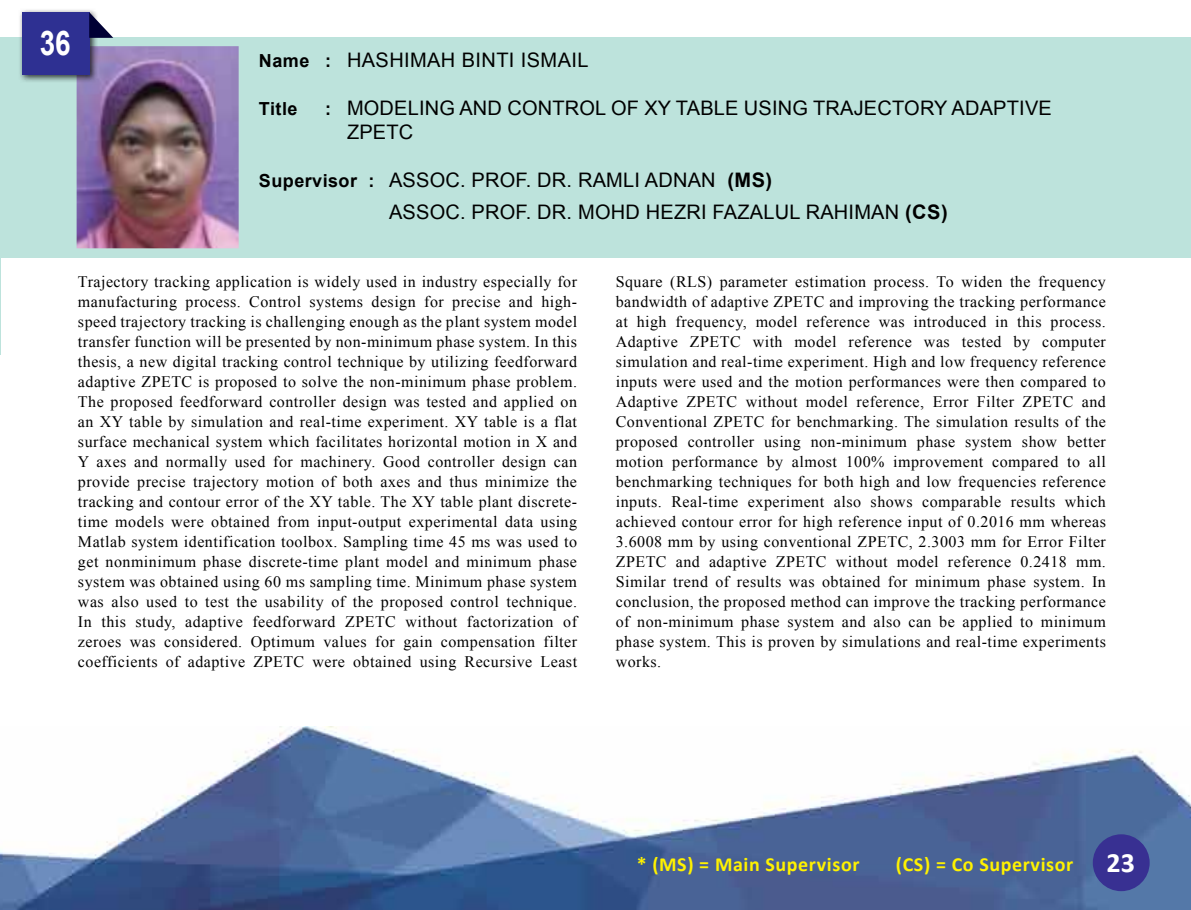
<style>
.page{position:relative;width:1191px;height:910px;background:#fff}
.page>*{position:absolute;margin:0;border:0;box-sizing:border-box;transform-origin:0 0}
.t1{font:700 34px "Arial";color:#fff;scale:.82 1}
.t2{font:20px/24px "Arial";letter-spacing:.01em;color:#000}
.t3{font:700 20px "Calibri";letter-spacing:.03em;color:#fff200}
.t4{font:700 18px "Arial";letter-spacing:.025em;color:#000}
.t5{font:16px/20px "Times New Roman";letter-spacing:.03em;color:#000;text-align:justify}
.s1{font-weight:700;font-size:18px}
.s2{font-weight:700}
.s3{font-size:28px;color:#fff}
</style>
<div class="page">
<img style="left:0;top:726px;width:1191px;height:184px">
<div style="left:1092px;top:834px;width:57px;height:57px;background:#383092;border-radius:50%"></div>
<hr style="left:0;top:134px;width:1px;height:220px;background:#bde3dc">
<div style="left:0;top:38px;width:1191px;height:220px;background:#bde3dc"></div>
<img style="left:77px;top:46px;width:162px;height:202px">
<div style="left:18px;top:8px;width:80px;height:75px;background:#000;opacity:.75"></div>
<div style="left:22px;top:13px;width:68px;height:62px;background:#2e3092"></div>
<svg style="left:89px;top:13px;width:24px;height:25px"></svg>
<h1 class="t1" style="left:40px;top:20px;width:39px">36</h1>
<p class="t2" style="left:259px;top:48px;width:331px"><span class="s1">Name :</span> HASHIMAH BINTI ISMAIL</p>
<p class="t4" style="left:259px;top:97px;width:40px">Title</p>
<p class="t2" style="left:347px;top:96px;width:706px;text-indent:-22px"><span class="s1">:</span> MODELING AND CONTROL OF XY TABLE USING TRAJECTORY ADAPTIVE<br>ZPETC</p>
<p class="t2" style="left:389px;top:164px;width:560px;line-height:32px;text-indent:-130px"><span class="s1">Supervisor :</span> ASSOC. PROF. DR. RAMLI ADNAN <span class="s2">(MS)<br></span>ASSOC. PROF. DR. MOHD HEZRI FAZALUL RAHIMAN <span class="s2">(CS)</span></p>
<p class="t5" style="left:78px;top:272px;width:500px">Trajectory tracking application is widely used in industry especially for manufacturing process. Control systems design for precise and high&shy;speed trajectory tracking is challenging enough as the plant system model transfer function will be presented by non-minimum phase system. In this thesis, a new digital tracking control technique by utilizing feedforward adaptive ZPETC is proposed to solve the non-minimum phase problem.<br>The proposed feedforward controller design was tested and applied on an XY table by simulation and real-time experiment. XY table is a flat surface mechanical system which facilitates horizontal motion in X and Y axes and normally used for machinery. Good controller design can provide precise trajectory motion of both axes and thus minimize the tracking and contour error of the XY table. The XY table plant discrete&shy;time models were obtained from input-output experimental data using Matlab system identification toolbox. Sampling time 45 ms was used to get nonminimum phase discrete-time plant model and minimum phase system was obtained using 60 ms sampling time. Minimum phase system was also used to test the usability of the proposed control technique.<br>In this study, adaptive feedforward ZPETC without factorization of zeroes was considered. Optimum values for gain compensation filter coefficients of adaptive ZPETC were obtained using Recursive Least</p>
<p class="t5" style="left:616px;top:272px;width:492px">Square (RLS) parameter estimation process. To widen the frequency bandwidth of adaptive ZPETC and improving the tracking performance at high frequency, model reference was introduced in this process.<br>Adaptive ZPETC with model reference was tested by computer simulation and real-time experiment. High and low frequency reference inputs were used and the motion performances were then compared to Adaptive ZPETC without model reference, Error Filter ZPETC and Conventional ZPETC for benchmarking. The simulation results of the proposed controller using non-minimum phase system show better motion performance by almost 100% improvement compared to all benchmarking techniques for both high and low frequencies reference inputs. Real-time experiment also shows comparable results which achieved contour error for high reference input of 0.2016 mm whereas 3.6008 mm by using conventional ZPETC, 2.3003 mm for Error Filter ZPETC and adaptive ZPETC without model reference 0.2418 mm.<br>Similar trend of results was obtained for minimum phase system. In conclusion, the proposed method can improve the tracking performance of non-minimum phase system and also can be applied to minimum phase system. This is proven by simulations and real-time experiments works.</p>
<p class="t3" style="left:636px;top:850px;width:224px">* (MS) = Main Supervisor</p>
<p class="t3" style="left:896px;top:850px;width:240px">(CS) = Co Supervisor <span class="s3">23</span></p>
</div>
